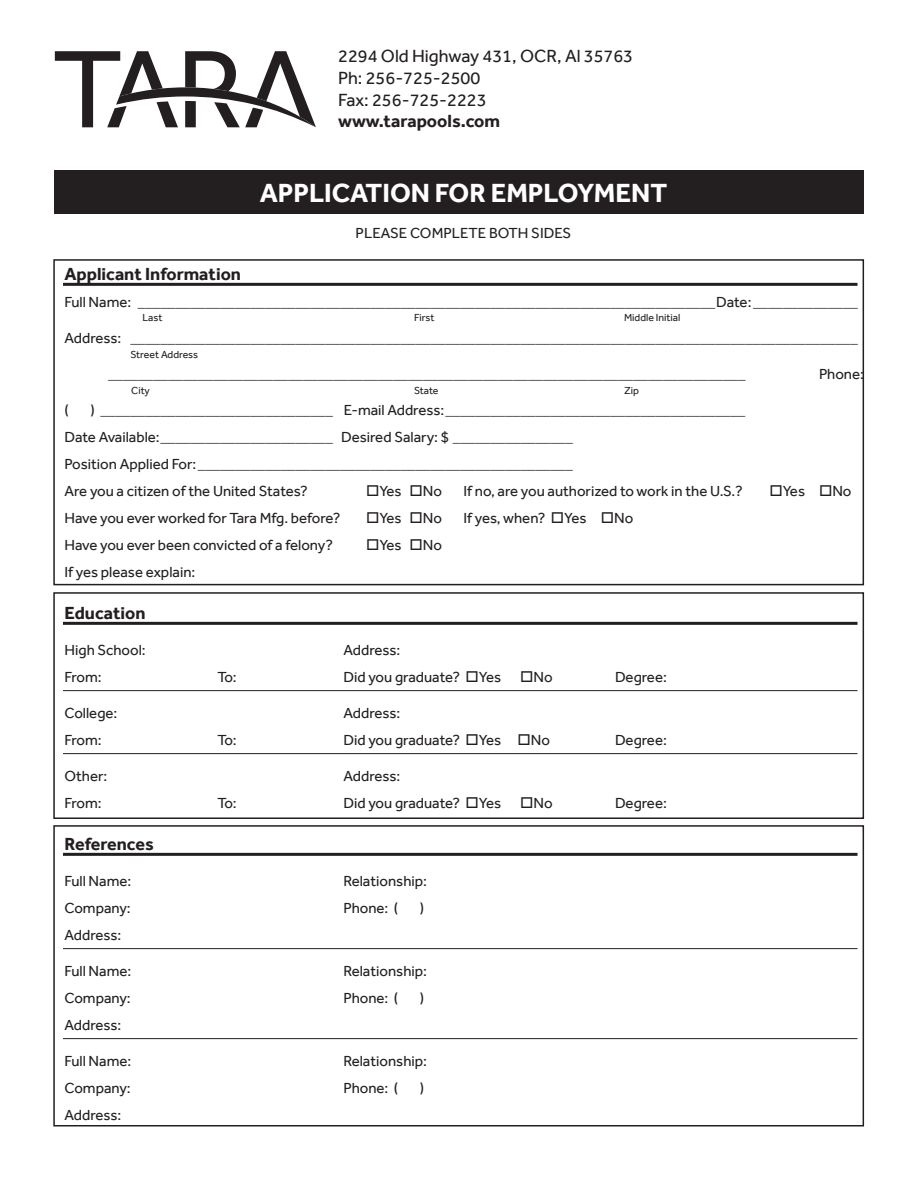
<style>
.page{position:relative;width:918px;height:1188px;background:#fff}
.page>*{position:absolute;margin:0;border:0;box-sizing:border-box;transform-origin:0 0}
.t1{font:700 27px "Effra";color:#fff}
.t2{font:18.15px "Effra";color:#231f20}
.t3{font:700 18.15px "Effra";color:#231f20}
.t4{font:700 18px "Effra";color:#231f20}
.t5{font:15px "Effra";color:#231f20}
.t6{font:10.5px "Effra";color:#231f20}
</style>
<div class="page">
<div style="left:54px;top:170px;width:810px;height:44px;background:#231f20"></div>
<div style="left:53px;top:259px;width:811px;height:326px;border:2px solid #231f20"></div>
<div style="left:53px;top:592px;width:811px;height:227px;border:2px solid #231f20"></div>
<div style="left:53px;top:825px;width:811px;height:301px;border:2px solid #231f20"></div>
<hr style="left:63px;top:283px;width:795px;height:3px;background:#231f20">
<hr style="left:63px;top:622px;width:795px;height:3px;background:#231f20">
<hr style="left:63px;top:690px;width:795px;height:1px;background:#231f20">
<hr style="left:63px;top:753px;width:795px;height:1px;background:#231f20">
<hr style="left:63px;top:853px;width:795px;height:3px;background:#231f20">
<hr style="left:63px;top:948px;width:795px;height:1px;background:#231f20">
<hr style="left:63px;top:1038px;width:795px;height:1px;background:#231f20">
<svg style="left:55px;top:51px;width:261px;height:76px"></svg>
<p class="t2" style="left:338px;top:45px;width:297px">2294 Old Highway 431, OCR, Al 35763</p>
<p class="t2" style="left:338px;top:67px;width:144px">Ph: 256-725-2500</p>
<p class="t2" style="left:338px;top:89px;width:150px">Fax: 256-725-2223</p>
<p class="t3" style="left:338px;top:110px;width:164px">www.tarapools.com</p>
<p class="t1" style="left:260px;top:176px;width:409px">APPLICATION FOR EMPLOYMENT</p>
<p class="t5" style="left:356px;top:224px;width:217px">PLEASE COMPLETE BOTH SIDES</p>
<p class="t4" style="left:64px;top:263px;width:178px">Applicant Information</p>
<p class="t5" style="left:64px;top:293px;width:795px">Full Name: _____________________________________________________________________________Date:______________</p>
<p class="t5" style="left:64px;top:329px;width:795px">Address: _________________________________________________________________________________________________</p>
<p class="t5" style="left:108px;top:365px;width:639px">_____________________________________________________________________________________</p>
<p class="t6" style="left:142px;top:311px;width:21px">Last</p>
<p class="t6" style="left:130px;top:348px;width:69px">Street Address</p>
<p class="t6" style="left:414px;top:311px;width:22px">First</p>
<p class="t6" style="left:624px;top:311px;width:58px">Middle Initial</p>
<p class="t5" style="left:819px;top:365px;width:46px">Phone:</p>
<p class="t6" style="left:131px;top:384px;width:20px">City</p>
<p class="t6" style="left:414px;top:384px;width:26px">State</p>
<p class="t6" style="left:624px;top:384px;width:16px">Zip</p>
<p class="t5" style="left:64px;top:401px;width:6px">(</p>
<p class="t5" style="left:91px;top:401px;width:656px">) _______________________________ E-mail Address:________________________________________</p>
<p class="t5" style="left:64px;top:428px;width:510px">Date Available:_______________________ Desired Salary: $ ________________</p>
<p class="t5" style="left:64px;top:455px;width:510px">Position Applied For:__________________________________________________</p>
<p class="t5" style="left:64px;top:482px;width:245px">Are you a citizen of the United States?</p>
<p class="t5" style="left:366px;top:482px;width:78px">□Yes □No</p>
<p class="t5" style="left:464px;top:482px;width:281px">If no, are you authorized to work in the U.S.?</p>
<p class="t5" style="left:770px;top:482px;width:84px">□Yes □No</p>
<p class="t5" style="left:64px;top:509px;width:278px">Have you ever worked for Tara Mfg. before?</p>
<p class="t5" style="left:366px;top:509px;width:78px">□Yes □No</p>
<p class="t5" style="left:464px;top:509px;width:171px">If yes, when? □Yes □No</p>
<p class="t5" style="left:64px;top:536px;width:270px">Have you ever been convicted of a felony?</p>
<p class="t5" style="left:366px;top:536px;width:78px">□Yes □No</p>
<p class="t5" style="left:64px;top:563px;width:132px">If yes please explain:</p>
<p class="t4" style="left:64px;top:602px;width:83px">Education</p>
<p class="t5" style="left:64px;top:641px;width:83px">High School:</p>
<p class="t5" style="left:343px;top:641px;width:58px">Address:</p>
<p class="t5" style="left:64px;top:668px;width:39px">From:</p>
<p class="t5" style="left:218px;top:668px;width:21px">To:</p>
<p class="t5" style="left:343px;top:668px;width:159px">Did you graduate? □Yes</p>
<p class="t5" style="left:520px;top:668px;width:34px">□No</p>
<p class="t5" style="left:615px;top:668px;width:53px">Degree:</p>
<p class="t5" style="left:64px;top:704px;width:54px">College:</p>
<p class="t5" style="left:344px;top:704px;width:58px">Address:</p>
<p class="t5" style="left:64px;top:731px;width:39px">From:</p>
<p class="t5" style="left:218px;top:731px;width:21px">To:</p>
<p class="t5" style="left:343px;top:731px;width:208px">Did you graduate? □Yes □No</p>
<p class="t5" style="left:615px;top:731px;width:53px">Degree:</p>
<p class="t5" style="left:64px;top:767px;width:44px">Other:</p>
<p class="t5" style="left:344px;top:767px;width:58px">Address:</p>
<p class="t5" style="left:64px;top:794px;width:39px">From:</p>
<p class="t5" style="left:218px;top:794px;width:21px">To:</p>
<p class="t5" style="left:343px;top:794px;width:159px">Did you graduate? □Yes</p>
<p class="t5" style="left:520px;top:794px;width:34px">□No</p>
<p class="t5" style="left:615px;top:794px;width:53px">Degree:</p>
<p class="t4" style="left:64px;top:833px;width:91px">References</p>
<p class="t5" style="left:64px;top:872px;width:68px">Full Name:</p>
<p class="t5" style="left:343px;top:872px;width:85px">Relationship:</p>
<p class="t5" style="left:64px;top:899px;width:68px">Company:</p>
<p class="t5" style="left:343px;top:899px;width:56px">Phone: (</p>
<p class="t5" style="left:420px;top:899px;width:6px">)</p>
<p class="t5" style="left:64px;top:926px;width:58px">Address:</p>
<p class="t5" style="left:64px;top:962px;width:68px">Full Name:</p>
<p class="t5" style="left:343px;top:962px;width:85px">Relationship:</p>
<p class="t5" style="left:64px;top:989px;width:68px">Company:</p>
<p class="t5" style="left:343px;top:989px;width:56px">Phone: (</p>
<p class="t5" style="left:420px;top:989px;width:6px">)</p>
<p class="t5" style="left:64px;top:1016px;width:58px">Address:</p>
<p class="t5" style="left:64px;top:1052px;width:68px">Full Name:</p>
<p class="t5" style="left:343px;top:1052px;width:85px">Relationship:</p>
<p class="t5" style="left:64px;top:1079px;width:68px">Company:</p>
<p class="t5" style="left:343px;top:1079px;width:56px">Phone: (</p>
<p class="t5" style="left:420px;top:1079px;width:6px">)</p>
<p class="t5" style="left:64px;top:1106px;width:58px">Address:</p>
</div>
